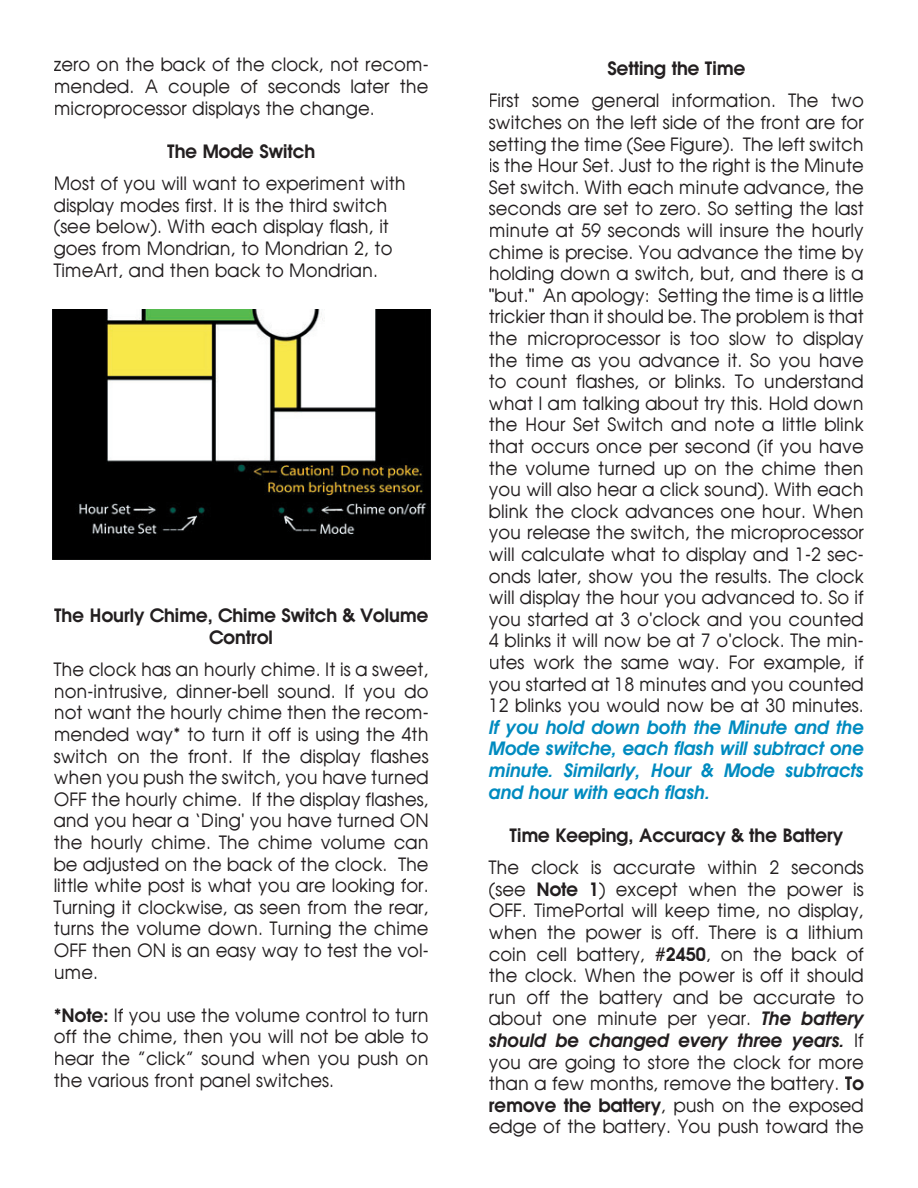
<style>
.page{position:relative;width:918px;height:1188px;background:#fff}
.page>*{position:absolute;margin:0;border:0;box-sizing:border-box;transform-origin:0 0}
.t1{font:18px/21.6px "Avant Garde";color:#231f20;text-align:justify}
.t2{font:italic 600 18px/21.6px "Avant Garde";color:#008bc0;text-align:justify}
.t3{font:600 18px/21.6px "Avant Garde";color:#231f20;text-align:center}
.s1{font-weight:600}
.s2{font-weight:600;font-style:italic}
</style>
<div class="page">
<img style="left:52px;top:310px;width:378px;height:250px">
<p class="t1" style="left:54px;top:54px;width:376px">zero on the back of the clock, not recom&shy;mended. A couple of seconds later the microprocessor displays the change.</p>
<p class="t3" style="left:167px;top:140px;width:149px">The Mode Switch</p>
<p class="t1" style="left:54px;top:173px;width:354px;text-align:left">Most of you will want to experiment with display modes first. It is the third switch (see below). With each display flash, it goes from Mondrian, to Mondrian 2, to TimeArt, and then back to Mondrian.</p>
<p class="t3" style="left:54px;top:605px;width:376px">The Hourly Chime, Chime Switch &amp; Volume<br>Control</p>
<p class="t1" style="left:54px;top:659px;width:377px">The clock has an hourly chime. It is a sweet, non-intrusive, dinner-bell sound. If you do not want the hourly chime then the recom&shy;mended way* to turn it off is using the 4th switch on the front. If the display flashes when you push the switch, you have turned OFF the hourly chime. If the display flashes, and you hear a ‘Ding' you have turned ON the hourly chime. The chime volume can be adjusted on the back of the clock. The little white post is what you are looking for.<br>Turning it clockwise, as seen from the rear, turns the volume down. Turning the chime OFF then ON is an easy way to test the vol&shy;ume.</p>
<p class="t1" style="left:54px;top:1005px;width:377px"><span class="s1">*Note:</span> If you use the volume control to turn off the chime, then you will not be able to hear the ”click” sound when you push on the various front panel switches.</p>
<p class="t3" style="left:607px;top:58px;width:139px">Setting the Time</p>
<p class="t1" style="left:489px;top:90px;width:377px">First some general information. The two switches on the left side of the front are for setting the time (See Figure). The left switch is the Hour Set. Just to the right is the Minute Set switch. With each minute advance, the seconds are set to zero. So setting the last minute at 59 seconds will insure the hourly chime is precise. You advance the time by holding down a switch, but, and there is a "but." An apology: Setting the time is a little trickier than it should be. The problem is that the microprocessor is too slow to display the time as you advance it. So you have to count flashes, or blinks. To understand what I am talking about try this. Hold down the Hour Set Switch and note a little blink that occurs once per second (if you have the volume turned up on the chime then you will also hear a click sound). With each blink the clock advances one hour. When you release the switch, the microprocessor will calculate what to display and 1-2 sec&shy;onds later, show you the results. The clock will display the hour you advanced to. So if you started at 3 o'clock and you counted 4 blinks it will now be at 7 o'clock. The min&shy;utes work the same way. For example, if you started at 18 minutes and you counted 12 blinks you would now be at 30 minutes.</p>
<p class="t2" style="left:489px;top:716px;width:377px">If you hold down both the Minute and the Mode switche, each flash will subtract one minute. Similarly, Hour &amp; Mode subtracts and hour with each flash.</p>
<p class="t3" style="left:510px;top:824px;width:335px">Time Keeping, Accuracy &amp; the Battery</p>
<p class="t1" style="left:489px;top:857px;width:377px">The clock is accurate within 2 seconds (see <span class="s1">Note 1</span>) except when the power is OFF. TimePortal will keep time, no display, when the power is off. There is a lithium coin cell battery, <span class="s1">#2450</span>, on the back of the clock. When the power is off it should run off the battery and be accurate to about one minute per year. <span class="s2">The battery should be changed every three years.</span> If you are going to store the clock for more than a few months, remove the battery. <span class="s1">To remove the battery</span>, push on the exposed edge of the battery. You push toward the</p>
</div>
